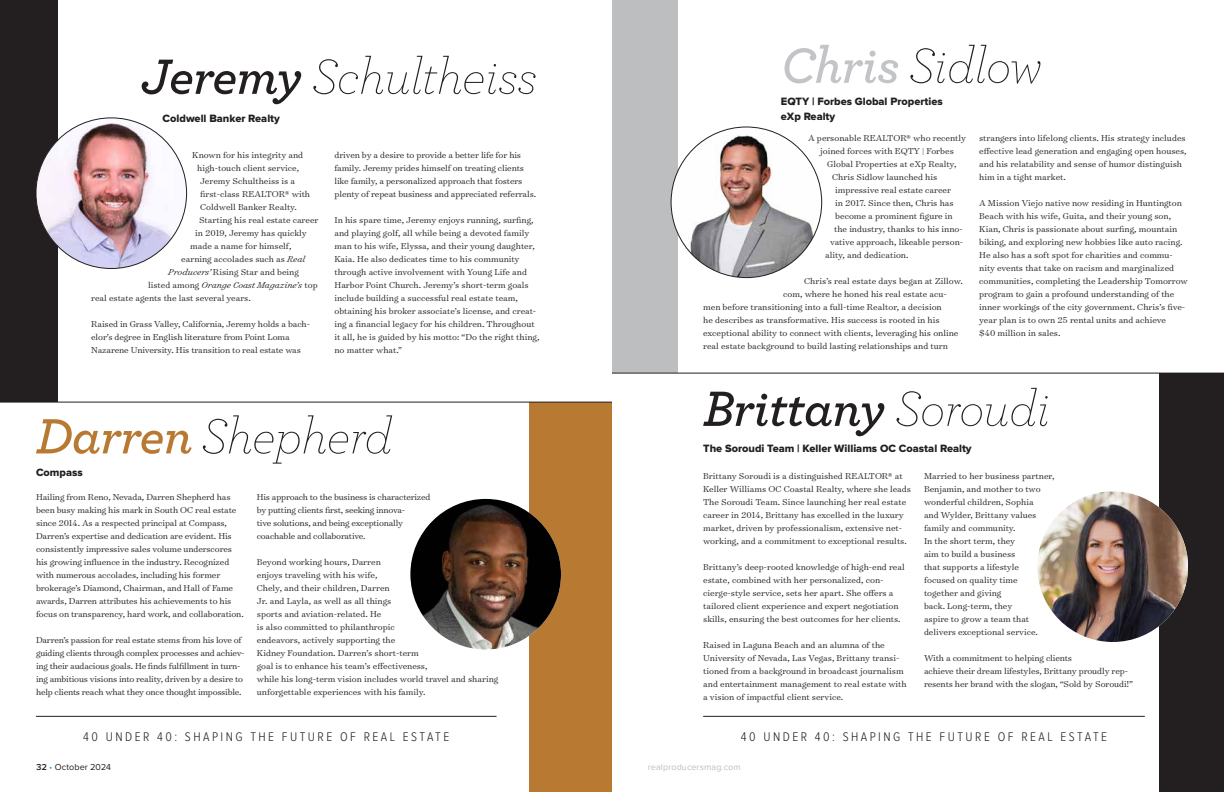
<style>
.page{position:relative;width:1224px;height:792px;background:#fff}
.page>*{position:absolute;margin:0;border:0;box-sizing:border-box;transform-origin:0 0}
.t1{font:italic 200 52px "Archer Pro";letter-spacing:-.015em;color:#231f20}
.t2{font:italic 600 52px "Archer Pro";letter-spacing:-.015em;color:#231f20}
.t3{font:300 13px "Proxima Nova Cond";letter-spacing:.19em;color:#231f20}
.t4{font:11px/15px "Proxima Nova Extrabld";color:#231f20}
.t5{font:300 9.8px/13px "Surveyor Text";color:#231f20}
.t6{font:300 9.8px/13px "Surveyor Text";letter-spacing:-.02em;color:#231f20}
.t7{font:italic 300 9.8px "Surveyor Text";color:#231f20}
.t8{font:9px "Proxima Nova";letter-spacing:.01em;color:#bcbec0}
.t9{font:9px "Proxima Nova";letter-spacing:.01em;color:#231f20}
.s1{font-weight:600}
.s2{font-style:italic}
.s3{font-style:normal}
.s4{font-weight:600;color:#b87a32}
.s5{font-weight:600;color:#c2c4c7}
.s6{font-weight:200}
.s7{color:#19a8e0}
</style>
<div class="page">
<div style="left:0;top:0;width:58px;height:402px;background:#231f20"></div>
<div style="left:530px;top:402px;width:82px;height:390px;background:#b87a32"></div>
<hr style="left:0;top:402px;width:612px;height:1px;background:#231f20">
<div style="left:612px;top:0;width:66px;height:373px;background:#bcbec0"></div>
<div style="left:1160px;top:373px;width:64px;height:419px;background:#231f20"></div>
<hr style="left:612px;top:373px;width:612px;height:1px;background:#231f20">
<img style="left:36px;top:118px;width:151px;height:150px;border-radius:75px">
<img style="left:410px;top:499px;width:151px;height:151px;border-radius:75px">
<img style="left:671px;top:129px;width:151px;height:149px">
<img style="left:1037px;top:491px;width:151px;height:151px;border-radius:75px">
<hr style="left:36px;top:716px;width:461px;height:1px;background:#231f20">
<hr style="left:703px;top:716px;width:442px;height:1px;background:#231f20">
<h1 class="t1" style="left:141px;top:43px;width:398px"><span class="s1">Jeremy</span> Schultheiss</h1>
<p class="t4" style="left:163px;top:111px;width:119px">Coldwell Banker Realty</p>
<p class="t5" style="left:192px;top:148px;width:113px">Known for his integrity and</p>
<p class="t5" style="left:197px;top:161px;width:104px">high-touch client service,</p>
<p class="t5" style="left:200px;top:174px;width:96px">Jeremy Schultheiss is a</p>
<p class="t5" style="left:200px;top:187px;width:111px">first-class REALTOR® with</p>
<p class="t5" style="left:200px;top:200px;width:98px">Coldwell Banker Realty.</p>
<p class="t5" style="left:199px;top:213px;width:121px">Starting his real estate career</p>
<p class="t5" style="left:195px;top:226px;width:113px">in 2019, Jeremy has quickly</p>
<p class="t5" style="left:190px;top:239px;width:103px">made a name for himself,</p>
<p class="t5" style="left:181px;top:252px;width:126px">earning accolades such as <span class="s2">Real</span></p>
<p class="t5" style="left:168px;top:265px;width:132px"><span class="s2">Producers’</span> Rising Star and being</p>
<p class="t7" style="left:148px;top:278px;width:171px"><span class="s3">listed among</span> Orange Coast Magazine’s <span class="s3">top</span></p>
<p class="t5" style="left:91px;top:291px;width:161px">real estate agents the last several years.</p>
<p class="t5" style="left:91px;top:317px;width:220px">Raised in Grass Valley, California, Jeremy holds a bach&shy;elor’s degree in English literature from Point Loma<br>Nazarene University. His transition to real estate was</p>
<p class="t5" style="left:334px;top:148px;width:203px">driven by a desire to provide a better life for his family. Jeremy prides himself on treating clients like family, a personalized approach that fosters plenty of repeat business and appreciated referrals.</p>
<p class="t5" style="left:334px;top:213px;width:206px">In his spare time, Jeremy enjoys running, surfing, and playing golf, all while being a devoted family man to his wife, Elyssa, and their young daughter, Kaia. He also dedicates time to his community through active involvement with Young Life and Harbor Point Church. Jeremy’s short-term goals include building a successful real estate team, obtaining his broker associate’s license, and creat&shy;ing a financial legacy for his children. Throughout it all, he is guided by his motto: “Do the right thing, no matter what.”</p>
<h1 class="t1" style="left:36px;top:402px;width:358px"><span class="s4">Darren</span> Shepherd</h1>
<p class="t4" style="left:36px;top:465px;width:48px">Compass</p>
<p class="t5" style="left:36px;top:490px;width:209px">Hailing from Reno, Nevada, Darren Shepherd has been busy making his mark in South OC real estate since 2014. As a respected principal at Compass, Darren’s expertise and dedication are evident. His consistently impressive sales volume underscores his growing influence in the industry. Recognized with numerous accolades, including his former brokerage’s Diamond, Chairman, and Hall of Fame awards, Darren attributes his achievements to his focus on transparency, hard work, and collaboration.</p>
<p class="t6" style="left:36px;top:633px;width:210px">Darren’s passion for real estate stems from his love of guiding clients through complex processes and achiev&shy;ing their audacious goals. He finds fulfillment in turn&shy;ing ambitious visions into reality, driven by a desire to help clients reach what they once thought impossible.</p>
<p class="t6" style="left:257px;top:490px;width:175px">His approach to the business is characterized by putting clients first, seeking innova-<br>tive solutions, and being exceptionally coachable and collaborative.</p>
<p class="t5" style="left:257px;top:555px;width:243px">Beyond working hours, Darren<br>enjoys traveling with his wife,<br>Chely, and their children, Darren<br>Jr. and Layla, as well as all things<br>sports and aviation-related. He<br>is also committed to philanthropic<br>endeavors, actively supporting the<br>Kidney Foundation. Darren’s short-term<br>goal is to enhance his team’s effectiveness,<br>while his long-term vision includes world travel and sharing unforgettable experiences with his family.</p>
<h1 class="t1" style="left:781px;top:32px;width:263px"><span class="s5">Chris</span> Sidlow</h1>
<p class="t4" style="left:781px;top:94px;width:163px">EQTY | Forbes Global Properties eXp Realty</p>
<p class="t5" style="left:808px;top:131px;width:159px;text-align:center">A personable REALTOR® who recently joined forces with EQTY | Forbes</p>
<p class="t5" style="left:827px;top:157px;width:131px">Global Properties at eXp Realty,</p>
<p class="t5" style="left:832px;top:170px;width:107px">Chris Sidlow launched his</p>
<p class="t5" style="left:835px;top:183px;width:117px">impressive real estate career</p>
<p class="t5" style="left:835px;top:196px;width:120px">in 2017. Since then, Chris has</p>
<p class="t5" style="left:835px;top:209px;width:119px">become a prominent figure in</p>
<p class="t5" style="left:834px;top:222px;width:130px">the industry, thanks to his inno-</p>
<p class="t5" style="left:830px;top:235px;width:134px">vative approach, likeable person-</p>
<p class="t5" style="left:825px;top:248px;width:85px">ality, and dedication.</p>
<p class="t5" style="left:804px;top:274px;width:160px">Chris’s real estate days began at Zillow.</p>
<p class="t5" style="left:783px;top:287px;width:165px">com, where he honed his real estate acu-</p>
<p class="t5" style="left:703px;top:300px;width:240px">men before transitioning into a full-time Realtor, a decision</p>
<p class="t5" style="left:703px;top:313px;width:238px">he describes as transformative. His success is rooted in his</p>
<p class="t5" style="left:703px;top:326px;width:257px">exceptional ability to connect with clients, leveraging his online</p>
<p class="t5" style="left:703px;top:339px;width:246px">real estate background to build lasting relationships and turn</p>
<p class="t5" style="left:979px;top:131px;width:209px">strangers into lifelong clients. His strategy includes effective lead generation and engaging open houses, and his relatability and sense of humor distinguish him in a tight market.</p>
<p class="t5" style="left:979px;top:196px;width:210px">A Mission Viejo native now residing in Huntington Beach with his wife, Guita, and their young son, Kian, Chris is passionate about surfing, mountain biking, and exploring new hobbies like auto racing.<br>He also has a soft spot for charities and commu&shy;nity events that take on racism and marginalized communities, completing the Leadership Tomorrow program to gain a profound understanding of the inner workings of the city government. Chris’s five&shy;year plan is to own 25 rental units and achieve<br>$40 million in sales.</p>
<h1 class="t2" style="left:703px;top:369px;width:349px">Brittany <span class="s6">Soroudi</span></h1>
<p class="t4" style="left:703px;top:441px;width:270px">The Soroudi Team | Keller Williams OC Coastal Realty</p>
<p class="t5" style="left:703px;top:469px;width:209px">Brittany Soroudi is a distinguished REALTOR® at Keller Williams OC Coastal Realty, where she leads The Soroudi Team. Since launching her real estate career in 2014, Brittany has excelled in the luxury market, driven by professionalism, extensive net&shy;working, and a commitment to exceptional results.</p>
<p class="t5" style="left:703px;top:560px;width:203px">Brittany’s deep-rooted knowledge of high-end real estate, combined with her personalized, con&shy;cierge-style service, sets her apart. She offers a tailored client experience and expert negotiation skills, ensuring the best outcomes for her clients.</p>
<p class="t5" style="left:703px;top:638px;width:205px">Raised in Laguna Beach and an alumna of the University of Nevada, Las Vegas, Brittany transi&shy;tioned from a background in broadcast journalism and entertainment management to real estate with a vision of impactful client service.</p>
<p class="t5" style="left:924px;top:469px;width:132px">Married to her business partner,<br>Benjamin, and mother to two wonderful children, Sophia<br>and Wylder, Brittany values family and community.<br>In the short term, they<br>aim to build a business<br>that supports a lifestyle<br>focused on quality time<br>together and giving<br>back. Long-term, they<br>aspire to grow a team that delivers exceptional service.</p>
<p class="t5" style="left:924px;top:651px;width:211px">With a commitment to helping clients<br>achieve their dream lifestyles, Brittany proudly rep&shy;resents her brand with the slogan, “Sold by Soroudi!”</p>
<h2 class="t3" style="left:83px;top:731px;width:368px">40 UNDER 40: SHAPING THE FUTURE OF REAL ESTATE</h2>
<h2 class="t3" style="left:741px;top:731px;width:368px">40 UNDER 40: SHAPING THE FUTURE OF REAL ESTATE</h2>
<p class="t9" style="left:36px;top:762px;width:77px"><span class="s1">32</span> <span class="s7">•</span> October 2024</p>
<p class="t8" style="left:648px;top:762px;width:94px">realproducersmag.com</p>
</div>
